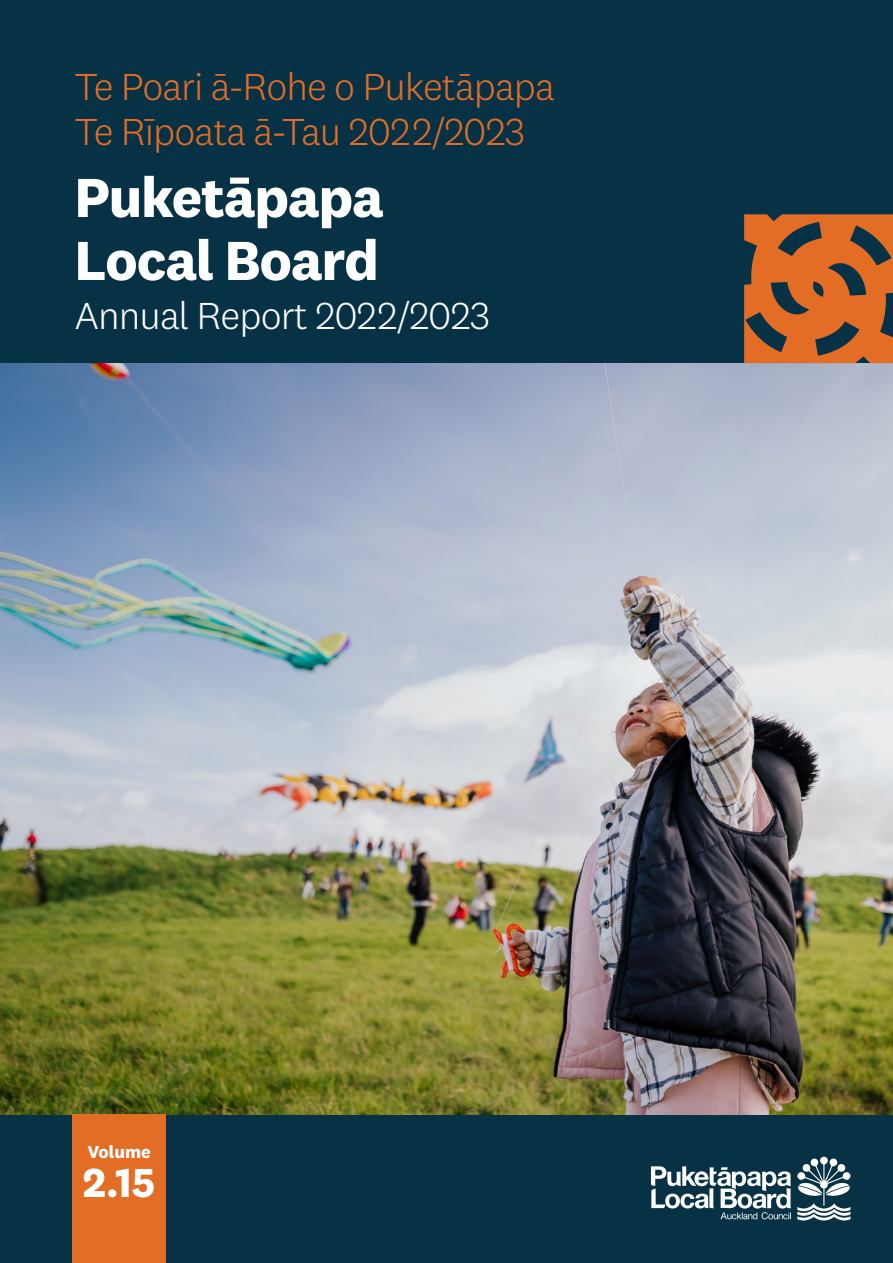
<style>
.page{position:relative;width:893px;height:1263px;background:#073246}
.page>*{position:absolute;margin:0;border:0;box-sizing:border-box;transform-origin:0 0}
.Cover_H1_-_Main{font:700 57px/63px "National 2";letter-spacing:-.02em;color:#fff}
.Cover___P___Volume_Number{font:700 42px "National 2";color:#fff}
.Cover_H1_-_Te_Reo{font:300 39px/45px "National 2";letter-spacing:-.025em;color:#e46d26}
.Cover_-_H1_-_English{font:300 39px "National 2";letter-spacing:-.025em;color:#fff}
.Cover___P_-_Volume{font:700 18px "National 2";color:#fff}
</style>
<div class="page">
<img style="left:0;top:363px;width:893px;height:751px">
<svg style="left:744px;top:214px;width:149px;height:149px"></svg>
<svg style="left:797px;top:1157px;width:54px;height:63px"></svg>
<svg style="left:651px;top:1166px;width:140px;height:53px"></svg>
<div style="left:72px;top:1114px;width:94px;height:149px;background:#e46d26"></div>
<p class="Cover_H1_-_Te_Reo" style="left:74px;top:64px;width:482px">Te Poari ā-Rohe o Puketāpapa<br>Te Rīpoata ā-Tau 2022/2023</p>
<p class="Cover_H1_-_Main" style="left:74px;top:165px;width:311px">Puketāpapa<br>Local Board</p>
<p class="Cover_-_H1_-_English" style="left:74px;top:294px;width:417px">Annual Report 2022/2023</p>
<p class="Cover___P_-_Volume" style="left:87px;top:1141px;width:65px">Volume</p>
<p class="Cover___P___Volume_Number" style="left:83px;top:1157px;width:74px">2.15</p>
</div>
